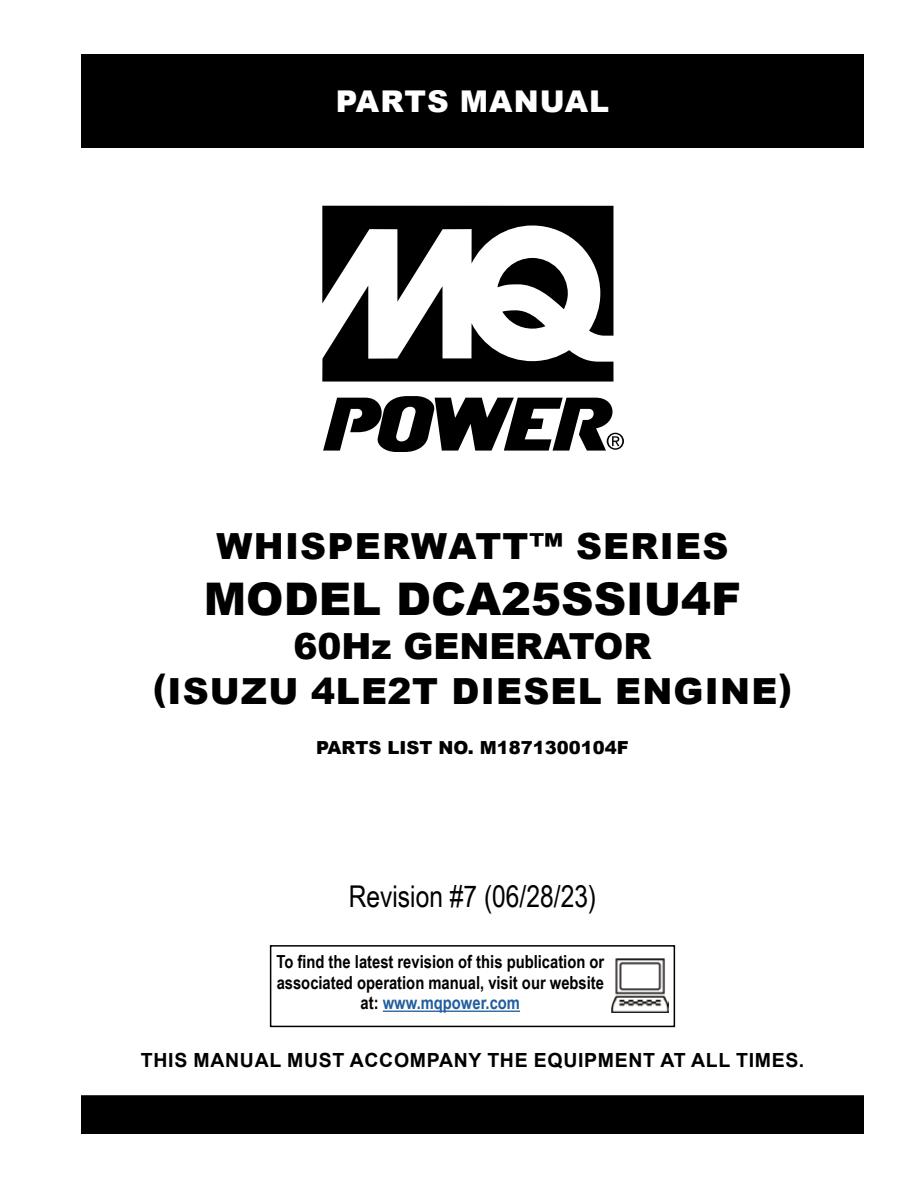
<style>
.page{position:relative;width:918px;height:1188px;background:#fff}
.page>*{position:absolute;margin:0;border:0;box-sizing:border-box;transform-origin:0 0}
.t1{font:900 45px "Arial";color:#000}
.t2{font:900 36px/44.1px "Arial";letter-spacing:.035em;color:#000;text-align:center}
.t3{font:30px "Arial Narrow";color:#000}
.t4{font:900 30px "Arial";letter-spacing:.035em;color:#fff}
.t5{font:700 19.5px "Arial";letter-spacing:.035em;color:#000}
.t6{font:700 18px/20.7px "Arial Narrow";color:#000;text-align:center}
.t7{font:900 18px "Arial";color:#000}
.s1{color:#215e9e}
</style>
<div class="page">
<div style="left:81px;top:54px;width:783px;height:94px;background:#000"></div>
<div style="left:82px;top:1096px;width:781px;height:37px;background:#000"></div>
<div style="left:81px;top:1095px;width:783px;height:39px;border:2px solid #000"></div>
<svg style="left:322px;top:206px;width:296px;height:246px"></svg>
<svg style="left:607px;top:433px;width:17px;height:17px"></svg>
<div style="left:270px;top:945px;width:405px;height:82px;border:2px solid #000"></div>
<img style="left:611px;top:959px;width:58px;height:54px">
<hr style="left:383px;top:1011px;width:137px;height:1px;background:#215e9e">
<h3 class="t4" style="left:336px;top:79px;width:275px">PARTS MANUAL</h3>
<h2 class="t2" style="left:217px;top:523px;width:513px">WHISPERWATT™ SERIES</h2>
<h1 class="t1" style="left:204px;top:566px;width:539px">MODEL DCA25SSIU4F</h1>
<h2 class="t2" style="left:153px;top:623px;width:641px">60Hz GENERATOR<br>(ISUZU 4LE2T DIESEL ENGINE)</h2>
<p class="t7" style="left:316px;top:734px;width:314px">PARTS LIST NO. M1871300104F</p>
<h3 class="t3" style="left:349px;top:874px;width:249px">Revision #7 (06/28/23)</h3>
<p class="t6" style="left:276px;top:950px;width:329px">To find the latest revision of this publication or associated operation manual, visit our website at: <span class="s1">www.mqpower.com</span></p>
<p class="t5" style="left:141px;top:1046px;width:665px">THIS MANUAL MUST ACCOMPANY THE EQUIPMENT AT ALL TIMES.</p>
</div>
